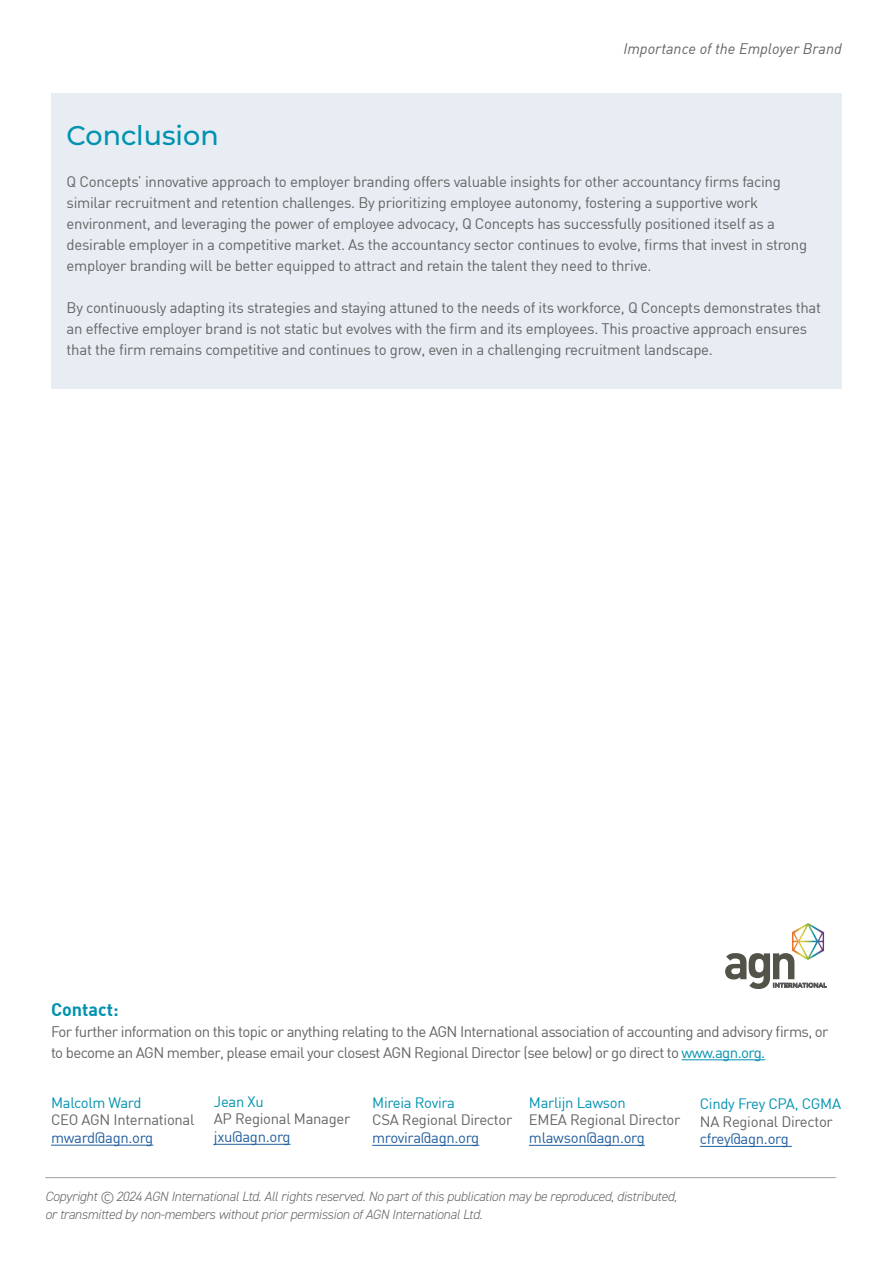
<style>
.page{position:relative;width:893px;height:1263px;background:#fff}
.page>*{position:absolute;margin:0;border:0;box-sizing:border-box;transform-origin:0 0}
.t1{font:500 27px "Montserrat";color:#0092b0}
.t2{font:18px "DIN Bold";color:#0092b0}
.t3{font:15px/21px "DIN";letter-spacing:-.02em;color:#646464}
.t4{font:15px/21px "DIN";letter-spacing:-.04em;color:#646464}
.t5{font:italic 15px "DIN";color:#646464}
.t6{font:14.85px "DIN";letter-spacing:-.02em;color:#646464}
.t7{font:14.85px "DIN";letter-spacing:-.02em;color:#215e9e}
.t8{font:14.85px "DIN";letter-spacing:-.02em;color:#0092b0}
.t9{font:italic 300 13.5px/18.8px "DIN2014";letter-spacing:-.02em;color:#646464}
.s1{color:#0092b0}
</style>
<div class="page">
<div style="left:51px;top:94px;width:791px;height:295px;background:#e7edf2"></div>
<hr style="left:682px;top:1059px;width:83px;height:1px;background:#0092b0">
<hr style="left:214px;top:1144px;width:77px;height:1px;background:#215e9e">
<hr style="left:372px;top:1145px;width:107px;height:1px;background:#215e9e">
<hr style="left:529px;top:1145px;width:116px;height:1px;background:#215e9e">
<hr style="left:700px;top:1146px;width:92px;height:1px;background:#215e9e">
<hr style="left:45px;top:1177px;width:791px;height:1px;background:#a3a1a1">
<hr style="left:51px;top:1145px;width:102px;height:1px;background:#215e9e">
<svg style="left:725px;top:923px;width:102px;height:66px"></svg>
<p class="t5" style="left:623px;top:39px;width:220px">Importance of the Employer Brand</p>
<h1 class="t1" style="left:67px;top:117px;width:154px">Conclusion</h1>
<p class="t3" style="left:67px;top:170px;width:742px">Q Concepts’ innovative approach to employer branding offers valuable insights for other accountancy firms facing similar recruitment and retention challenges. By prioritizing employee autonomy, fostering a supportive work environment, and leveraging the power of employee advocacy, Q Concepts has successfully positioned itself as a desirable employer in a competitive market. As the accountancy sector continues to evolve, firms that invest in strong employer branding will be better equipped to attract and retain the talent they need to thrive.</p>
<p class="t3" style="left:67px;top:296px;width:756px">By continuously adapting its strategies and staying attuned to the needs of its workforce, Q Concepts demonstrates that an effective employer brand is not static but evolves with the firm and its employees. This proactive approach ensures that the firm remains competitive and continues to grow, even in a challenging recruitment landscape.</p>
<p class="t2" style="left:51px;top:997px;width:69px">Contact:</p>
<p class="t4" style="left:51px;top:1020px;width:779px">For further information on this topic or anything relating to the AGN International association of accounting and advisory firms, or to become an AGN member, please email your closest AGN Regional Director (see below) or go direct to <span class="s1">www.agn.org.</span></p>
<p class="t8" style="left:214px;top:1092px;width:51px">Jean Xu</p>
<p class="t6" style="left:214px;top:1110px;width:138px">AP Regional Manager</p>
<p class="t7" style="left:214px;top:1127px;width:78px">jxu@agn.org</p>
<p class="t8" style="left:51px;top:1093px;width:92px">Malcolm Ward</p>
<p class="t6" style="left:51px;top:1111px;width:145px">CEO AGN International</p>
<p class="t7" style="left:51px;top:1128px;width:104px">mward@agn.org</p>
<p class="t8" style="left:529px;top:1093px;width:98px">Marlijn Lawson</p>
<p class="t6" style="left:529px;top:1111px;width:153px">EMEA Regional Director</p>
<p class="t7" style="left:529px;top:1129px;width:117px">mlawson@agn.org</p>
<p class="t8" style="left:372px;top:1093px;width:84px">Mireia Rovira</p>
<p class="t6" style="left:372px;top:1111px;width:142px">CSA Regional Director</p>
<p class="t7" style="left:372px;top:1129px;width:109px">mrovira@agn.org</p>
<p class="t8" style="left:700px;top:1094px;width:143px">Cindy Frey CPA, CGMA</p>
<p class="t6" style="left:700px;top:1112px;width:134px">NA Regional Director</p>
<p class="t7" style="left:700px;top:1130px;width:90px">cfrey@agn.org</p>
<p class="t9" style="left:45px;top:1186px;width:633px">Copyright © 2024 AGN International Ltd. All rights reserved. No part of this publication may be reproduced, distributed, or transmitted by non-members without prior permission of AGN International Ltd.</p>
</div>
